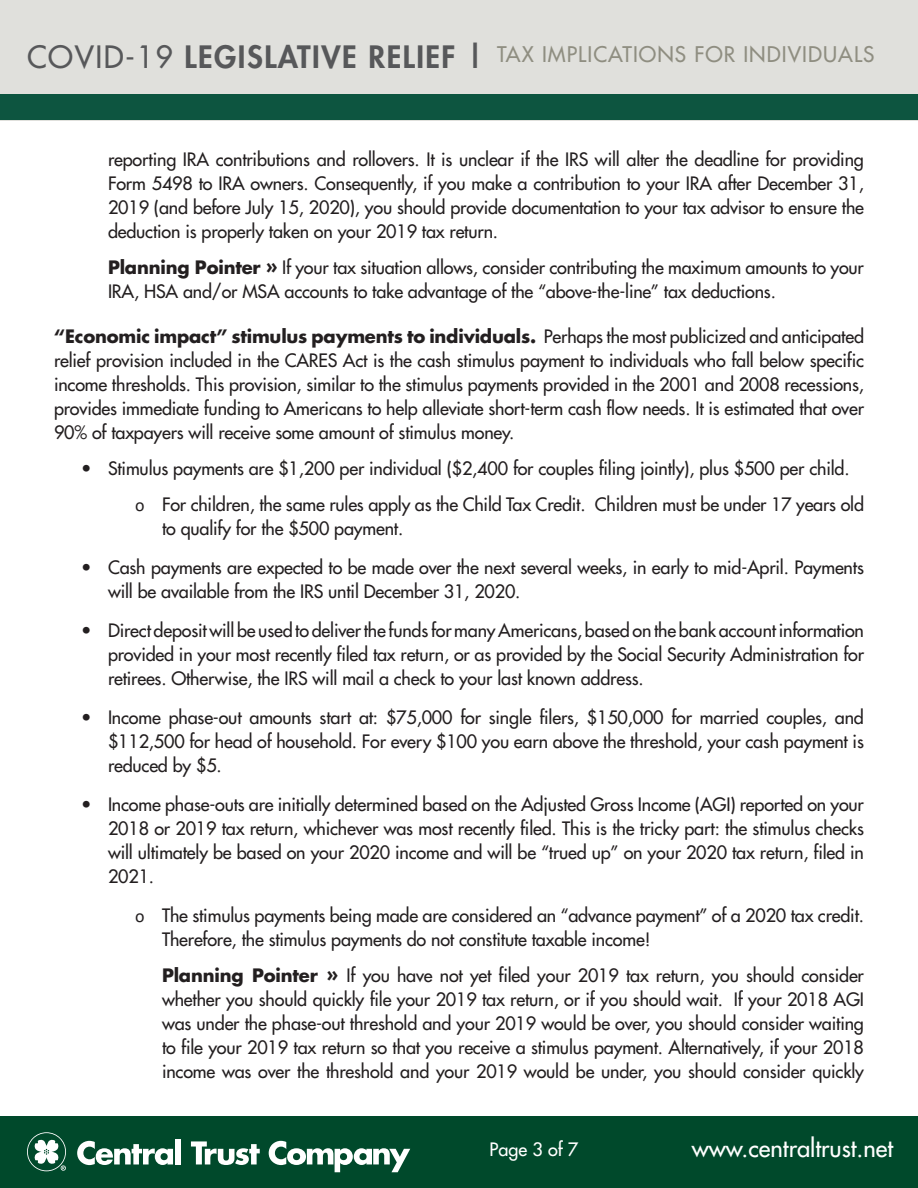
<style>
.page{position:relative;width:918px;height:1188px;background:#fff}
.page>*{position:absolute;margin:0;border:0;box-sizing:border-box;transform-origin:0 0}
.t1{font:23.85px "Futura";color:#fff}
.t2{font:21px "Futura";letter-spacing:.05em;color:#8f8e81}
.t3{font:18px/24px "Futura";letter-spacing:-.01em;color:#231f20;text-align:justify}
.t4{font:18px "Futura";color:#fff}
.s1{font-size:30px;color:#57585a}
.s2{font-weight:800;font-size:30px;color:#57585a}
.s3{font-weight:700}
.s4{font-weight:700;font-size:19.5px}
.s5{font-family:"Calibri"}
</style>
<div class="page">
<div style="left:0;top:0;width:918px;height:120px;background:#e0e0dc"></div>
<div style="left:0;top:94px;width:918px;height:26px;background:#0d5540"></div>
<div style="left:0;top:1117px;width:918px;height:71px;background:#00492b"></div>
<svg style="left:77px;top:1141px;width:96px;height:24px"></svg>
<div style="left:175px;top:1139px;width:6px;height:25px;background:#fff"></div>
<svg style="left:191px;top:1141px;width:69px;height:24px"></svg>
<svg style="left:269px;top:1141px;width:141px;height:31px"></svg>
<svg style="left:27px;top:1132px;width:39px;height:39px"></svg>
<p class="t2" style="left:27px;top:41px;width:849px"><span class="s1">COVID-19</span> <span class="s2">LEGISLATIVE RELIEF |</span> TAX IMPLICATIONS FOR INDIVIDUALS</p>
<p class="t3" style="left:108px;top:147px;width:758px">reporting IRA contributions and rollovers. It is unclear if the IRS will alter the deadline for providing Form 5498 to IRA owners. Consequently, if you make a contribution to your IRA after December 31, 2019 (and before July 15, 2020), you should provide documentation to your tax advisor to ensure the deduction is properly taken on your 2019 tax return.</p>
<p class="t3" style="left:108px;top:255px;width:757px"><span class="s3">Planning Pointer</span> <span class="s4">»</span> If your tax situation allows, consider contributing the maximum amounts to your<br>IRA, HSA and/or MSA accounts to take advantage of the “above-the-line” tax deductions.</p>
<p class="t3" style="left:54px;top:324px;width:812px"><span class="s3">“Economic impact” stimulus payments to individuals.</span> Perhaps the most publicized and anticipated relief provision included in the CARES Act is the cash stimulus payment to individuals who fall below specific income thresholds. This provision, similar to the stimulus payments provided in the 2001 and 2008 recessions, provides immediate funding to Americans to help alleviate short-term cash flow needs. It is estimated that over 90% of taxpayers will receive some amount of stimulus money.</p>
<p class="t3" style="left:81px;top:456px;width:770px">• Stimulus payments are $1,200 per individual ($2,400 for couples filing jointly), plus $500 per child.</p>
<p class="t3" style="left:162px;top:492px;width:704px;text-indent:-27px"><span class="s5">ο</span> For children, the same rules apply as the Child Tax Credit. Children must be under 17 years old to qualify for the $500 payment.</p>
<p class="t3" style="left:108px;top:555px;width:757px;text-indent:-27px">• Cash payments are expected to be made over the next several weeks, in early to mid-April. Payments will be available from the IRS until December 31, 2020.</p>
<p class="t3" style="left:108px;top:618px;width:758px;text-indent:-27px">• Direct deposit will be used to deliver the funds for many Americans, based on the bank account information provided in your most recently filed tax return, or as provided by the Social Security Administration for retirees. Otherwise, the IRS will mail a check to your last known address.</p>
<p class="t3" style="left:108px;top:705px;width:757px;text-indent:-27px">• Income phase-out amounts start at: $75,000 for single filers, $150,000 for married couples, and $112,500 for head of household. For every $100 you earn above the threshold, your cash payment is reduced by $5.</p>
<p class="t3" style="left:108px;top:792px;width:758px;text-indent:-27px">• Income phase-outs are initially determined based on the Adjusted Gross Income (AGI) reported on your 2018 or 2019 tax return, whichever was most recently filed. This is the tricky part: the stimulus checks will ultimately be based on your 2020 income and will be “trued up” on your 2020 tax return, filed in 2021.</p>
<p class="t3" style="left:162px;top:903px;width:704px;text-indent:-27px"><span class="s5">ο</span> The stimulus payments being made are considered an “advance payment” of a 2020 tax credit.<br>Therefore, the stimulus payments do not constitute taxable income!</p>
<p class="t3" style="left:162px;top:963px;width:704px"><span class="s3">Planning Pointer</span> <span class="s4">»</span> If you have not yet filed your 2019 tax return, you should consider whether you should quickly file your 2019 tax return, or if you should wait. If your 2018 AGI was under the phase-out threshold and your 2019 would be over, you should consider waiting to file your 2019 tax return so that you receive a stimulus payment. Alternatively, if your 2018 income was over the threshold and your 2019 would be under, you should consider quickly</p>
<p class="t4" style="left:490px;top:1138px;width:90px">Page 3 of 7</p>
<h1 class="t1" style="left:692px;top:1133px;width:203px">www.centraltrust.net</h1>
</div>
